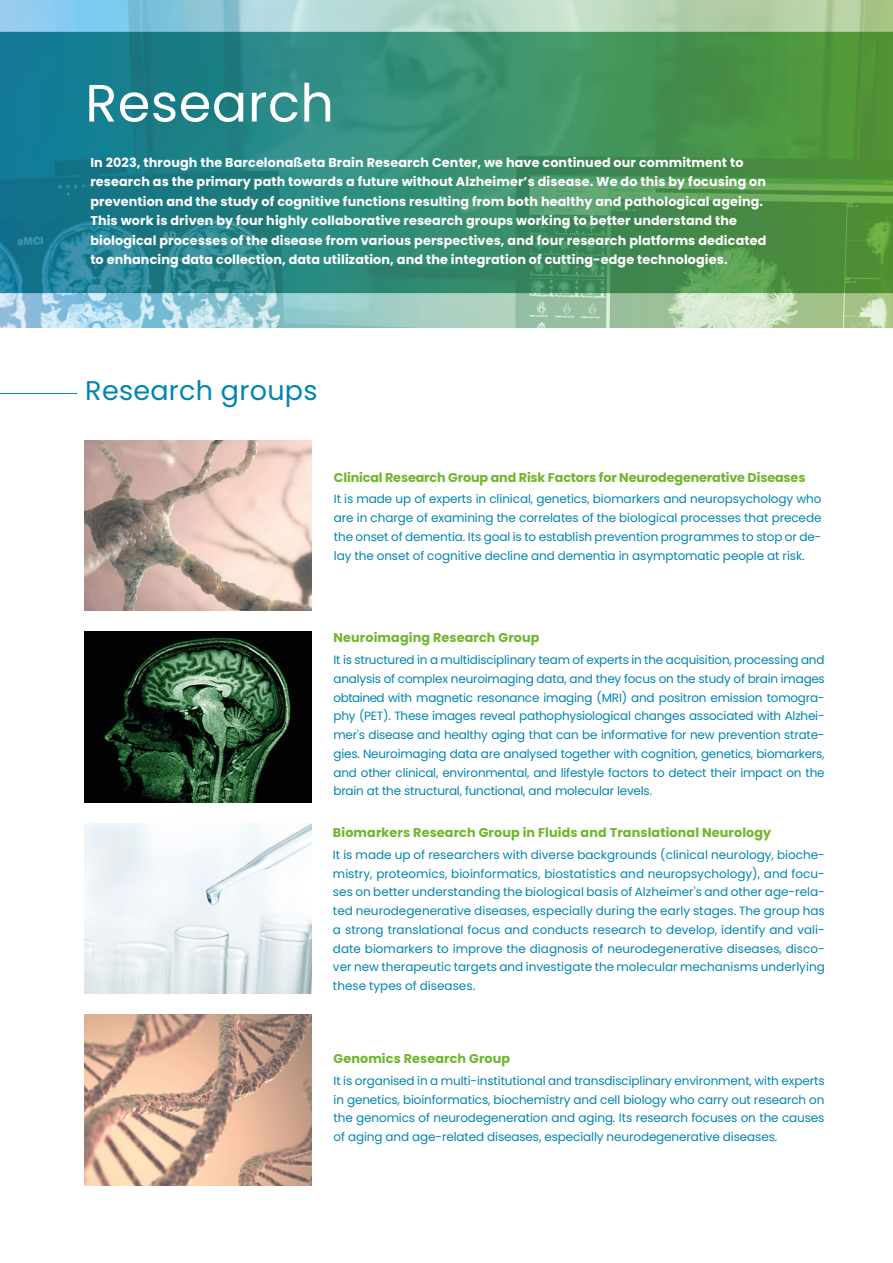
<style>
.page{position:relative;width:893px;height:1263px;background:#fff}
.page>*{position:absolute;margin:0;border:0;box-sizing:border-box;transform-origin:0 0}
.t1{font:52.5px "Poppins";letter-spacing:.01em;color:#fff}
.t2{font:27px "Poppins";letter-spacing:.01em;color:#0085b0}
.t3{font:700 12.75px/19.5px "Poppins";letter-spacing:.01em;color:#fff}
.t4{font:700 12.75px "Poppins";letter-spacing:.01em;color:#70b62c}
.t5{font:700 12.75px "Poppins";letter-spacing:-.01em;color:#70b62c}
.t6{font:12px/18.8px "Poppins";letter-spacing:-.01em;color:#0085b0;text-align:justify}
</style>
<div class="page">
<img style="left:0;top:0;width:893px;height:328px">
<img style="left:85px;top:440px;width:226px;height:171px">
<img style="left:85px;top:631px;width:226px;height:171px">
<img style="left:85px;top:823px;width:226px;height:171px">
<img style="left:85px;top:1014px;width:226px;height:171px">
<hr style="left:0;top:393px;width:77px;height:1px;background:#0085b0">
<h1 class="t1" style="left:85px;top:73px;width:250px">Research</h1>
<p class="t3" style="left:90px;top:152px;width:677px">In 2023, through the Barcelonaßeta Brain Research Center, we have continued our commitment to research as the primary path towards a future without Alzheimer’s disease. We do this by focusing on prevention and the study of cognitive functions resulting from both healthy and pathological ageing.<br>This work is driven by four highly collaborative research groups working to better understand the biological processes of the disease from various perspectives, and four research platforms dedicated to enhancing data collection, data utilization, and the integration of cutting-edge technologies.</p>
<h2 class="t2" style="left:85px;top:374px;width:234px">Research groups</h2>
<p class="t5" style="left:334px;top:470px;width:473px">Clinical Research Group and Risk Factors for Neurodegenerative Diseases</p>
<p class="t6" style="left:334px;top:490px;width:489px">It is made up of experts in clinical, genetics, biomarkers and neuropsychology who are in charge of examining the correlates of the biological processes that precede the onset of dementia. Its goal is to establish prevention programmes to stop or de&shy;lay the onset of cognitive decline and dementia in asymptomatic people at risk.</p>
<p class="t4" style="left:333px;top:630px;width:208px">Neuroimaging Research Group</p>
<p class="t6" style="left:333px;top:651px;width:493px">It is structured in a multidisciplinary team of experts in the acquisition, processing and analysis of complex neuroimaging data, and they focus on the study of brain images obtained with magnetic resonance imaging (MRI) and positron emission tomogra&shy;phy (PET). These images reveal pathophysiological changes associated with Alzhei&shy;mer's disease and healthy aging that can be informative for new prevention strate&shy;gies. Neuroimaging data are analysed together with cognition, genetics, biomarkers, and other clinical, environmental, and lifestyle factors to detect their impact on the brain at the structural, functional, and molecular levels.</p>
<p class="t4" style="left:333px;top:825px;width:440px">Biomarkers Research Group in Fluids and Translational Neurology</p>
<p class="t6" style="left:333px;top:845px;width:493px">It is made up of researchers with diverse backgrounds (clinical neurology, bioche&shy;mistry, proteomics, bioinformatics, biostatistics and neuropsychology), and focu&shy;ses on better understanding the biological basis of Alzheimer's and other age-rela&shy;ted neurodegenerative diseases, especially during the early stages. The group has a strong translational focus and conducts research to develop, identify and vali&shy;date biomarkers to improve the diagnosis of neurodegenerative diseases, disco&shy;ver new therapeutic targets and investigate the molecular mechanisms underlying these types of diseases.</p>
<p class="t4" style="left:334px;top:1051px;width:178px">Genomics Research Group</p>
<p class="t6" style="left:334px;top:1071px;width:493px">It is organised in a multi-institutional and transdisciplinary environment, with experts in genetics, bioinformatics, biochemistry and cell biology who carry out research on the genomics of neurodegeneration and aging. Its research focuses on the causes of aging and age-related diseases, especially neurodegenerative diseases.</p>
</div>
